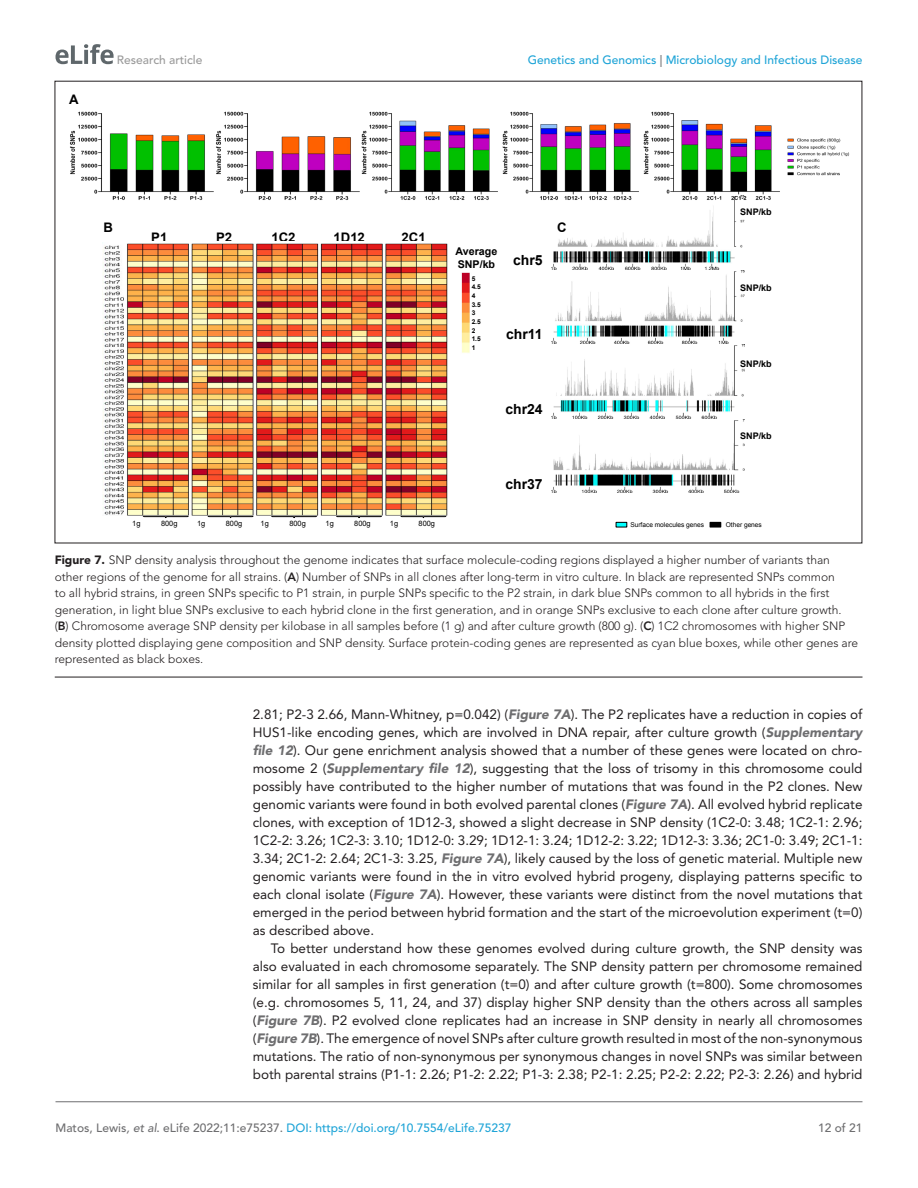
<style>
.page{position:relative;width:918px;height:1188px;background:#fff}
.page>*{position:absolute;margin:0;border:0;box-sizing:border-box;transform-origin:0 0}
.t1{font:700 13.95px "Arial";color:#000}
.t2{font:13.5px/18px "Avenir LT Std";color:#231f20;text-align:justify}
.t3{font:700 13.2px "Arial";color:#000}
.t4{font:300 12px/16.5px "Avenir LT Std";color:#231f20}
.t5{font:500 12px "Avenir LT Std";color:#1ea4d7}
.t6{font:500 12px "Avenir LT Std";color:#9a9a9a}
.t7{font:500 12px "Avenir LT Std";color:#6e6e70}
.t8{font:700 10.65px/12.8px "Arial";color:#000}
.t9{font:700 9px "Arial";color:#000}
.t10{font:7.35px "Arial";color:#000}
.t11{font:6.6px "Arial";color:#000}
.t12{font:700 6.6px/8.7px "Arial";color:#000}
.s1{color:#6e6e70}
.s2{font-weight:900}
.s3{font-weight:800}
.s4{font-weight:900;font-style:italic;color:#6e6e70}
.s5{font-style:italic;color:#6e6e70}
</style>
<div class="page">
<svg style="left:56px;top:44px;width:58px;height:20px"></svg>
<hr style="left:56px;top:1101px;width:806px;height:1px;background:#6e6e70">
<hr style="left:55px;top:677px;width:807px;height:1px;background:#231f20">
<img style="left:461px;top:272px;width:9px;height:81px">
<img style="left:103px;top:245px;width:26px;height:271px">
<svg style="left:143px;top:515px;width:46px;height:3px"></svg>
<svg style="left:207px;top:515px;width:47px;height:3px"></svg>
<svg style="left:271px;top:515px;width:46px;height:3px"></svg>
<svg style="left:336px;top:515px;width:46px;height:3px"></svg>
<svg style="left:400px;top:515px;width:47px;height:3px"></svg>
<img style="left:551px;top:206px;width:193px;height:287px">
<div style="left:710px;top:522px;width:11px;height:5px;background:#000"></div>
<div style="left:616px;top:522px;width:11px;height:5px;background:#0ff"></div>
<div style="left:616px;top:522px;width:11px;height:5px;border:1px solid #000"></div>
<img style="left:364px;top:111px;width:133px;height:89px">
<img style="left:497px;top:111px;width:141px;height:89px">
<img style="left:638px;top:111px;width:142px;height:95px">
<img style="left:218px;top:111px;width:146px;height:89px">
<img style="left:70px;top:111px;width:148px;height:89px">
<img style="left:787px;top:138px;width:63px;height:38px">
<img style="left:125px;top:243px;width:323px;height:272px">
<p class="t3" style="left:69px;top:91px;width:11px">A</p>
<p class="t6" style="left:117px;top:53px;width:87px">Research article</p>
<p class="t5" style="left:528px;top:53px;width:336px">Genetics and Genomics <span class="s1">|</span> Microbiology and Infectious Disease</p>
<p class="t3" style="left:104px;top:219px;width:11px">B</p>
<p class="t3" style="left:557px;top:219px;width:11px">C</p>
<p class="t3" style="left:216px;top:229px;width:18px">P2</p>
<p class="t3" style="left:271px;top:229px;width:26px">1C2</p>
<p class="t3" style="left:334px;top:229px;width:33px">1D12</p>
<p class="t3" style="left:402px;top:229px;width:26px">2C1</p>
<p class="t3" style="left:151px;top:229px;width:18px">P1</p>
<p class="t8" style="left:456px;top:246px;width:43px">Average<br>SNP/kb</p>
<p class="t1" style="left:513px;top:251px;width:31px">chr5</p>
<p class="t10" style="left:132px;top:518px;width:10px">1g</p>
<p class="t10" style="left:161px;top:518px;width:18px">800g</p>
<p class="t10" style="left:197px;top:518px;width:10px">1g</p>
<p class="t10" style="left:226px;top:518px;width:18px">800g</p>
<p class="t10" style="left:261px;top:518px;width:10px">1g</p>
<p class="t10" style="left:289px;top:518px;width:18px">800g</p>
<p class="t10" style="left:326px;top:518px;width:10px">1g</p>
<p class="t10" style="left:354px;top:518px;width:18px">800g</p>
<p class="t10" style="left:390px;top:518px;width:10px">1g</p>
<p class="t10" style="left:419px;top:518px;width:18px">800g</p>
<p class="t12" style="left:472px;top:274px;width:11px">5<br>4.5<br>4<br>3.5<br>3<br>2.5<br>2<br>1.5<br>1</p>
<p class="t1" style="left:506px;top:325px;width:38px">chr11</p>
<p class="t1" style="left:505px;top:400px;width:39px">chr24</p>
<p class="t1" style="left:505px;top:474px;width:39px">chr37</p>
<p class="t9" style="left:740px;top:205px;width:33px">SNP/kb</p>
<p class="t9" style="left:740px;top:282px;width:33px">SNP/kb</p>
<p class="t9" style="left:740px;top:358px;width:33px">SNP/kb</p>
<p class="t9" style="left:740px;top:430px;width:33px">SNP/kb</p>
<p class="t11" style="left:630px;top:520px;width:75px">Surface molecules genes</p>
<p class="t11" style="left:726px;top:520px;width:38px">Other genes</p>
<p class="t4" style="left:55px;top:552px;width:805px"><span class="s2">Figure 7.</span> SNP density analysis throughout the genome indicates that surface molecule-coding regions displayed a higher number of variants than other regions of the genome for all strains. (<span class="s3">A</span>) Number of SNPs in all clones after long-term in vitro culture. In black are represented SNPs common<br>to all hybrid strains, in green SNPs specific to P1 strain, in purple SNPs specific to the P2 strain, in dark blue SNPs common to all hybrids in the first generation, in light blue SNPs exclusive to each hybrid clone in the first generation, and in orange SNPs exclusive to each clone after culture growth. (<span class="s3">B</span>) Chromosome average SNP density per kilobase in all samples before (1 g) and after culture growth (800 g). (<span class="s3">C</span>) 1C2 chromosomes with higher SNP density plotted displaying gene composition and SNP density. Surface protein-coding genes are represented as cyan blue boxes, while other genes are represented as black boxes.</p>
<p class="t2" style="left:253px;top:706px;width:611px">2.81; P2-3 2.66, Mann-Whitney, p=0.042) (<span class="s4">Figure 7A</span>). The P2 replicates have a reduction in copies of HUS1-like encoding genes, which are involved in DNA repair, after culture growth (<span class="s4">Supplementary file 12</span>). Our gene enrichment analysis showed that a number of these genes were located on chro&shy;mosome 2 (<span class="s4">Supplementary file 12</span>), suggesting that the loss of trisomy in this chromosome could possibly have contributed to the higher number of mutations that was found in the P2 clones. New genomic variants were found in both evolved parental clones (<span class="s4">Figure 7A</span>). All evolved hybrid replicate clones, with exception of 1D12-3, showed a slight decrease in SNP density (1C2-0: 3.48; 1C2-1: 2.96; 1C2-2: 3.26; 1C2-3: 3.10; 1D12-0: 3.29; 1D12-1: 3.24; 1D12-2: 3.22; 1D12-3: 3.36; 2C1-0: 3.49; 2C1-1:<br>3.34; 2C1-2: 2.64; 2C1-3: 3.25, <span class="s4">Figure 7A</span>), likely caused by the loss of genetic material. Multiple new genomic variants were found in the in vitro evolved hybrid progeny, displaying patterns specific to each clonal isolate (<span class="s4">Figure 7A</span>). However, these variants were distinct from the novel mutations that emerged in the period between hybrid formation and the start of the microevolution experiment (t=0) as described above.</p>
<p class="t2" style="left:253px;top:940px;width:611px;text-indent:18px">To better understand how these genomes evolved during culture growth, the SNP density was also evaluated in each chromosome separately. The SNP density pattern per chromosome remained similar for all samples in first generation (t=0) and after culture growth (t=800). Some chromosomes (e.g. chromosomes 5, 11, 24, and 37) display higher SNP density than the others across all samples (<span class="s4">Figure 7B</span>). P2 evolved clone replicates had an increase in SNP density in nearly all chromosomes (<span class="s4">Figure 7B</span>). The emergence of novel SNPs after culture growth resulted in most of the non-synonymous mutations. The ratio of non-synonymous per synonymous changes in novel SNPs was similar between both parental strains (P1-1: 2.26; P1-2: 2.22; P1-3: 2.38; P2-1: 2.25; P2-2: 2.22; P2-3: 2.26) and hybrid</p>
<p class="t5" style="left:56px;top:1121px;width:457px"><span class="s1">Matos, Lewis</span><span class="s5">, et al</span><span class="s1">. eLife 2022;11:e75237.</span> DOI: https://doi.org/10.7554/eLife.75237</p>
<p class="t7" style="left:818px;top:1121px;width:46px">12 of 21</p>
</div>
